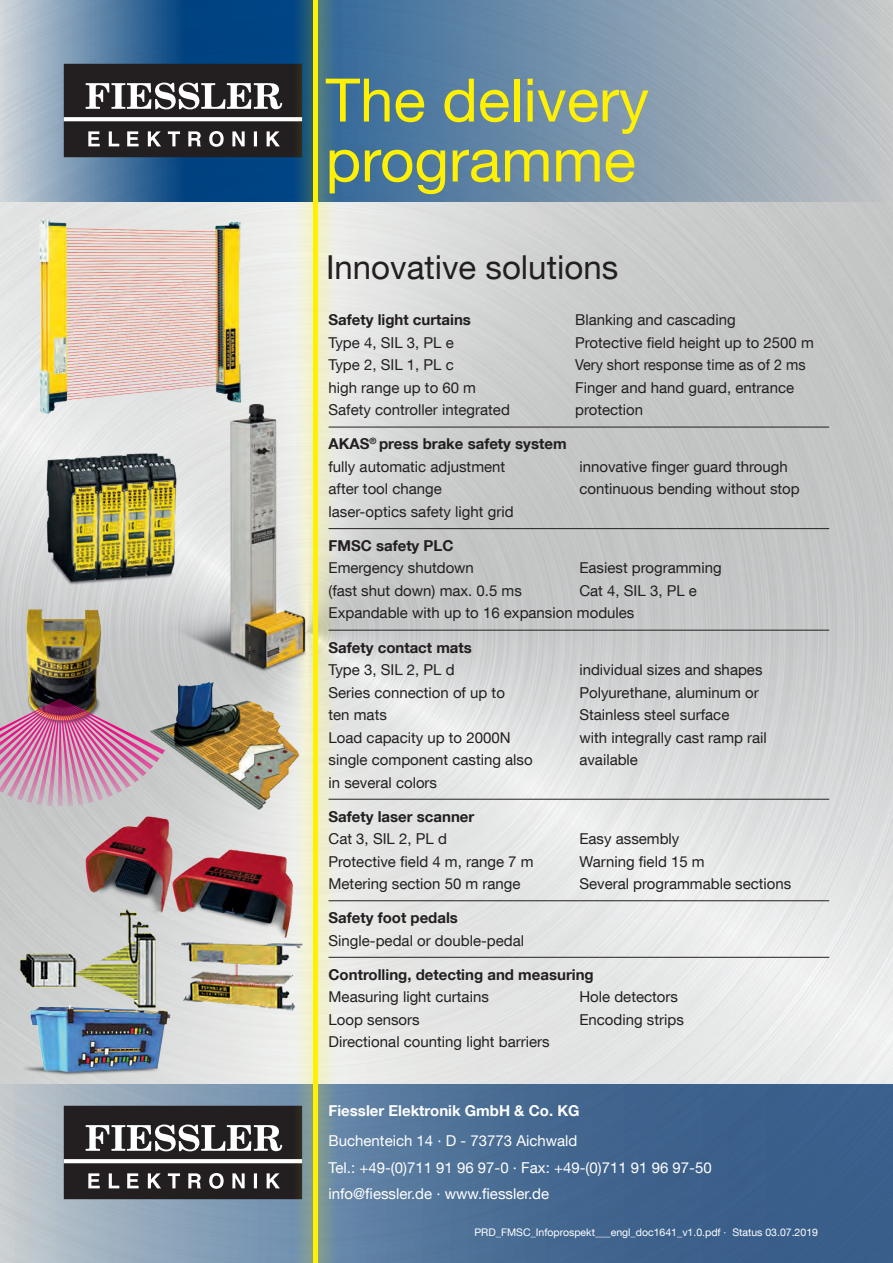
<style>
.page{position:relative;width:893px;height:1263px;background:#fff}
.page>*{position:absolute;margin:0;border:0;box-sizing:border-box;transform-origin:0 0}
.t1{font:60px/60px "Helvetica Neue LT Com";color:#fff101}
.t2{font:33px "Helvetica Neue LT Com";color:#231f20}
.t3{font:15px/22.5px "Helvetica Neue LT Com";color:#231f20}
.t4{font:700 15px/22.5px "Helvetica Neue LT Com";color:#231f20}
.t5{font:15px/26.2px "Helvetica Neue LT Com";color:#fff}
.t6{font:700 15px "Helvetica Neue LT Com";color:#fff}
.t7{font:15px "Helvetica Neue LT Com";color:#231f20;scale:.96 1}
.t8{font:10.5px "Helvetica Neue LT Com";color:#fff}
.s1{font-weight:400}
</style>
<div class="page">
<svg style="left:0;top:0;width:293px;height:202px;background:#537da4"></svg>
<svg style="left:0;top:1084px;width:893px;height:179px;background:#5a7a9c"></svg>
<div style="left:315px;top:0;width:578px;height:202px;background:linear-gradient(to right,#336798,#c6c7c6)"></div>
<div style="left:65px;top:1106px;width:236px;height:92px;background:#231f20"></div>
<div style="left:64px;top:1106px;width:238px;height:93px;border:2px solid #231f20"></div>
<svg style="left:86px;top:1124px;width:196px;height:27px"></svg>
<svg style="left:66px;top:1159px;width:227px;height:4px"></svg>
<svg style="left:88px;top:1173px;width:192px;height:16px"></svg>
<div style="left:65px;top:65px;width:236px;height:91px;background:#231f20"></div>
<div style="left:64px;top:64px;width:238px;height:93px;border:2px solid #231f20"></div>
<svg style="left:86px;top:83px;width:196px;height:26px"></svg>
<svg style="left:66px;top:117px;width:227px;height:4px"></svg>
<svg style="left:88px;top:131px;width:192px;height:16px"></svg>
<svg style="left:293px;top:0;width:45px;height:1263px;background:#b2bfb8"></svg>
<div style="left:313px;top:0;width:5px;height:1263px;background:#fff101"></div>
<img style="left:149px;top:679px;width:151px;height:133px">
<img style="left:21px;top:601px;width:86px;height:97px">
<svg style="left:0;top:698px;width:165px;height:108px;background:#c494ad"></svg>
<img style="left:21px;top:1025px;width:159px;height:59px">
<img style="left:0;top:901px;width:308px;height:124px">
<img style="left:31px;top:214px;width:214px;height:204px">
<img style="left:82px;top:814px;width:96px;height:102px">
<img style="left:170px;top:848px;width:126px;height:94px">
<img style="left:36px;top:435px;width:129px;height:156px">
<img style="left:165px;top:396px;width:148px;height:282px">
<hr style="left:329px;top:427px;width:500px;height:1px;background:#231f20">
<hr style="left:329px;top:528px;width:500px;height:1px;background:#231f20">
<hr style="left:329px;top:630px;width:500px;height:1px;background:#231f20">
<hr style="left:329px;top:957px;width:500px;height:1px;background:#231f20">
<hr style="left:329px;top:799px;width:500px;height:1px;background:#231f20">
<hr style="left:329px;top:900px;width:500px;height:1px;background:#231f20">
<h1 class="t1" style="left:326px;top:69px;width:325px">The delivery programme</h1>
<h2 class="t2" style="left:326px;top:247px;width:294px">Innovative solutions</h2>
<p class="t4" style="left:329px;top:308px;width:144px">Safety light curtains</p>
<p class="t3" style="left:575px;top:308px;width:162px">Blanking and cascading</p>
<p class="t3" style="left:329px;top:331px;width:127px">Type 4, SIL 3, PL e</p>
<p class="t3" style="left:575px;top:331px;width:240px">Protective field height up to 2500 m</p>
<p class="t3" style="left:329px;top:353px;width:127px">Type 2, SIL 1, PL c</p>
<p class="t7" style="left:575px;top:356px;width:242px">Very short response time as of 2 ms</p>
<p class="t3" style="left:329px;top:376px;width:149px">high range up to 60 m</p>
<p class="t3" style="left:575px;top:376px;width:220px">Finger and hand guard, entrance</p>
<p class="t3" style="left:329px;top:398px;width:183px">Safety controller integrated</p>
<p class="t3" style="left:575px;top:398px;width:70px">protection</p>
<p class="t4" style="left:329px;top:432px;width:240px">AKAS<sup>®</sup> press brake safety system <span class="s1">fully automatic adjustment</span></p>
<p class="t3" style="left:579px;top:455px;width:210px">innovative finger guard through</p>
<p class="t3" style="left:329px;top:477px;width:115px">after tool change</p>
<p class="t3" style="left:579px;top:477px;width:222px">continuous bending without stop</p>
<p class="t3" style="left:329px;top:500px;width:187px">laser-optics safety light grid</p>
<p class="t4" style="left:329px;top:534px;width:127px">FMSC safety PLC</p>
<p class="t3" style="left:329px;top:556px;width:147px">Emergency shutdown</p>
<p class="t3" style="left:579px;top:556px;width:144px">Easiest programming</p>
<p class="t3" style="left:329px;top:579px;width:195px">(fast shut down) max. 0.5 ms</p>
<p class="t3" style="left:329px;top:579px;width:370px;text-indent:251px">Cat 4, SIL 3, PL e<br>Expandable with up to 16 expansion modules</p>
<p class="t4" style="left:329px;top:635px;width:145px">Safety contact mats</p>
<p class="t3" style="left:329px;top:658px;width:128px">Type 3, SIL 2, PL d</p>
<p class="t3" style="left:579px;top:658px;width:185px">individual sizes and shapes</p>
<p class="t3" style="left:329px;top:681px;width:178px">Series connection of up to</p>
<p class="t3" style="left:579px;top:681px;width:181px">Polyurethane, aluminum or</p>
<p class="t3" style="left:329px;top:703px;width:60px">ten mats</p>
<p class="t3" style="left:579px;top:703px;width:151px">Stainless steel surface</p>
<p class="t3" style="left:329px;top:726px;width:184px">Load capacity up to 2000N</p>
<p class="t3" style="left:579px;top:726px;width:189px">with integrally cast ramp rail</p>
<p class="t3" style="left:329px;top:748px;width:206px">single component casting also</p>
<p class="t3" style="left:579px;top:748px;width:60px">available</p>
<p class="t3" style="left:329px;top:771px;width:110px">in several colors</p>
<p class="t4" style="left:329px;top:804px;width:147px">Safety laser scanner</p>
<p class="t3" style="left:329px;top:827px;width:120px">Cat 3, SIL 2, PL d</p>
<p class="t3" style="left:579px;top:827px;width:102px">Easy assembly</p>
<p class="t3" style="left:329px;top:850px;width:207px">Protective field 4 m, range 7 m</p>
<p class="t3" style="left:579px;top:850px;width:127px">Warning field 15 m</p>
<p class="t3" style="left:329px;top:872px;width:193px">Metering section 50 m range</p>
<p class="t3" style="left:579px;top:872px;width:213px">Several programmable sections</p>
<p class="t4" style="left:329px;top:906px;width:131px">Safety foot pedals</p>
<p class="t3" style="left:329px;top:929px;width:197px">Single-pedal or double-pedal</p>
<p class="t4" style="left:329px;top:963px;width:267px">Controlling, detecting and measuring</p>
<p class="t3" style="left:329px;top:985px;width:162px">Measuring light curtains</p>
<p class="t3" style="left:579px;top:985px;width:100px">Hole detectors</p>
<p class="t3" style="left:329px;top:1008px;width:93px">Loop sensors</p>
<p class="t3" style="left:579px;top:1008px;width:106px">Encoding strips</p>
<p class="t3" style="left:329px;top:1030px;width:223px">Directional counting light barriers</p>
<p class="t6" style="left:329px;top:1102px;width:253px">Fiessler Elektronik GmbH &amp; Co. KG</p>
<p class="t5" style="left:329px;top:1128px;width:385px">Buchenteich 14 · D - 73773 Aichwald<br>Tel.: +49-(0)711 91 96 97-0 · Fax: +49-(0)711 91 96 97-50 info@fiessler.de · www.fiessler.de</p>
<p class="t8" style="left:474px;top:1226px;width:345px">PRD_FMSC_Infoprospekt___engl_doc1641_v1.0.pdf · Status 03.07.2019</p>
</div>
